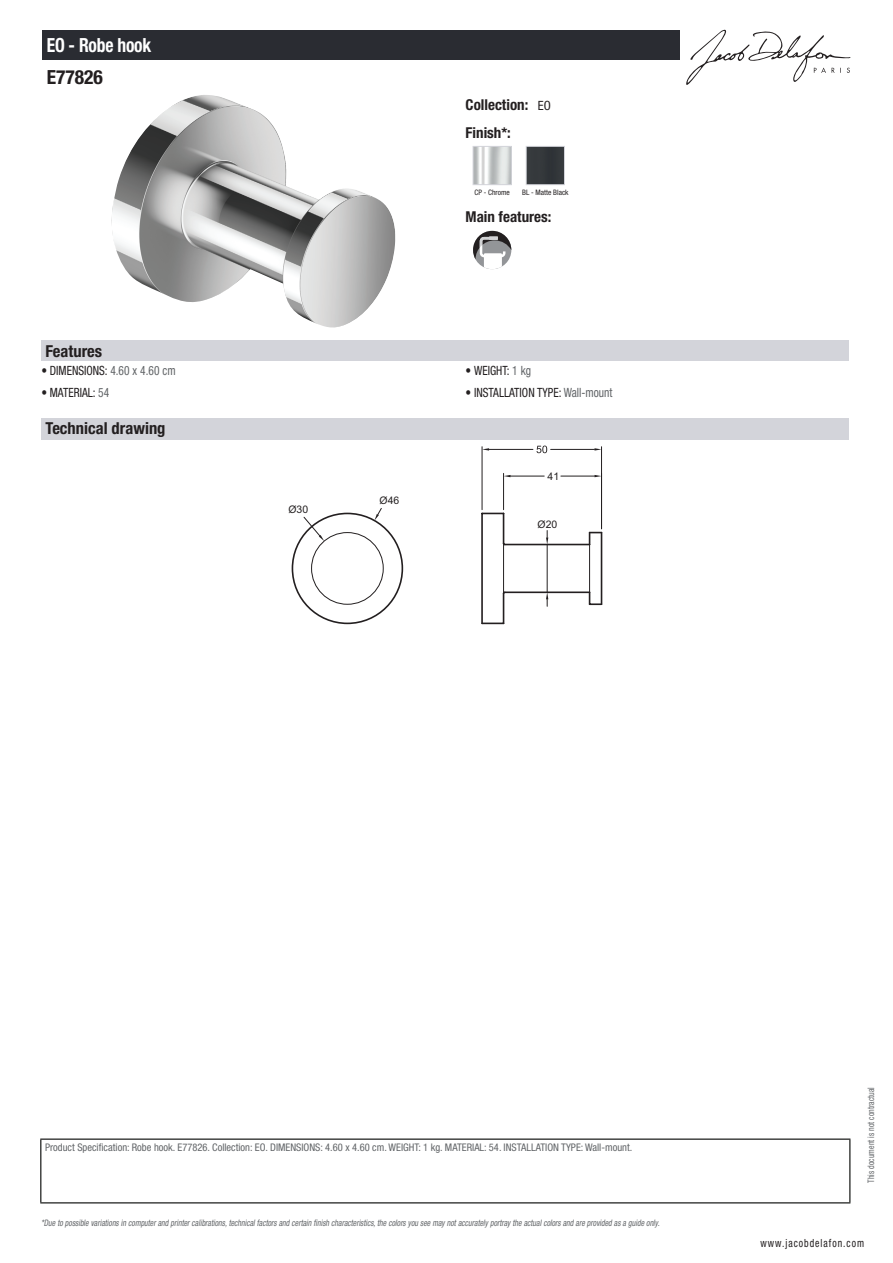
<style>
.page{position:relative;width:893px;height:1263px;background:#fff}
.page>*{position:absolute;margin:0;border:0;box-sizing:border-box;transform-origin:0 0}
.t1{font:700 condensed 19.5px "Helvetica Neue LT Std";letter-spacing:-.01em;color:#fff;scale:.9 1}
.t2{font:700 condensed 19.5px "Helvetica Neue LT Std";color:#231f20}
.t3{font:700 condensed 16.5px "Helvetica Neue LT Std";color:#231f20}
.t4{font:700 condensed 15px/27.8px "Helvetica Neue LT Std";color:#231f20}
.t5{font:condensed 12.75px "Helvetica Neue LT Std";color:#231f20;scale:.9 1}
.t6{font:condensed 11.25px "Helvetica Neue LT Std";letter-spacing:.1em;color:#231f20;scale:.87 1}
.t7{font:condensed 10.5px "Helvetica Neue LT Std";color:#626568}
.t8{font:10.5px "Arial";color:#231f20}
.t9{font:italic condensed 9px "Helvetica Neue LT Std";color:#626568;scale:.87 1}
.t10{font:condensed 9px "Helvetica Neue LT Std";color:#626568;scale:.87 1}
.t11{font:condensed 7.5px "Helvetica Neue LT Std";color:#231f20}
.s1{font-weight:400;font-size:12.75px}
.s2{color:#626568}
</style>
<div class="page">
<svg style="left:686px;top:30px;width:164px;height:55px"></svg>
<img style="left:111px;top:95px;width:285px;height:233px">
<img style="left:475px;top:148px;width:35px;height:35px">
<div style="left:473px;top:146px;width:39px;height:39px;border:1px solid #d3d4da"></div>
<img style="left:528px;top:148px;width:35px;height:35px">
<div style="left:526px;top:146px;width:39px;height:39px;border:1px solid #d3d4da"></div>
<svg style="left:473px;top:231px;width:38px;height:38px"></svg>
<div style="left:41px;top:340px;width:808px;height:21px;background:#d3d4da"></div>
<div style="left:41px;top:418px;width:808px;height:21px;background:#d3d4da"></div>
<svg style="left:291px;top:446px;width:311px;height:178px"></svg>
<div style="left:43px;top:30px;width:637px;height:30px;background:#2a2c32"></div>
<hr style="left:40px;top:1138px;width:810px;height:2px;background:#040503">
<hr style="left:40px;top:1140px;width:1px;height:62px;background:#040503">
<hr style="left:849px;top:1140px;width:1px;height:62px;background:#040503">
<hr style="left:40px;top:1202px;width:810px;height:1px;background:#040503">
<h1 class="t1" style="left:47px;top:33px;width:118px">EO - Robe hook</h1>
<h1 class="t2" style="left:47px;top:65px;width:58px">E77826</h1>
<h3 class="t4" style="left:466px;top:90px;width:87px">Collection: <span class="s1">EO<br></span>Finish*:</h3>
<p class="t11" style="left:474px;top:188px;width:37px">CP - Chrome</p>
<p class="t11" style="left:522px;top:188px;width:48px">BL - Matte Black</p>
<h3 class="t4" style="left:466px;top:203px;width:87px">Main features:</h3>
<h2 class="t3" style="left:46px;top:341px;width:58px">Features</h2>
<h3 class="t5" style="left:41px;top:363px;width:151px">• DIMENSIONS: <span class="s2">4.60 x 4.60 cm</span></h3>
<h3 class="t5" style="left:466px;top:363px;width:74px">• WEIGHT: <span class="s2">1 kg</span></h3>
<h3 class="t5" style="left:41px;top:385px;width:77px">• MATERIAL: <span class="s2">54</span></h3>
<h3 class="t5" style="left:466px;top:385px;width:165px">• INSTALLATION TYPE: <span class="s2">Wall-mount</span></h3>
<h2 class="t3" style="left:46px;top:419px;width:121px">Technical drawing</h2>
<p class="t8" style="left:288px;top:502px;width:21px">Ø30</p>
<p class="t8" style="left:380px;top:493px;width:21px">Ø46</p>
<p class="t8" style="left:548px;top:469px;width:13px">41</p>
<p class="t8" style="left:538px;top:517px;width:21px">Ø20</p>
<p class="t7" style="left:45px;top:1141px;width:589px">Product Specification: Robe hook. E77826. Collection: EO. DIMENSIONS: 4.60 x 4.60 cm. WEIGHT: 1 kg. MATERIAL: 54. INSTALLATION TYPE: Wall-mount.</p>
<p class="t9" style="left:41px;top:1217px;width:714px">*Due to possible variationsin computerand printercalibrations,technicalfactorsand certain finish characteristics,the colorsyou see maynotaccuratelyportraythe actualcolorsand are provided asa guide only.</p>
<p class="t10" style="left:866px;top:1183px;width:111px;rotate:-90deg">This document is not contractual</p>
<p class="t6" style="left:760px;top:1237px;width:121px">www.jacobdelafon.com</p>
</div>
